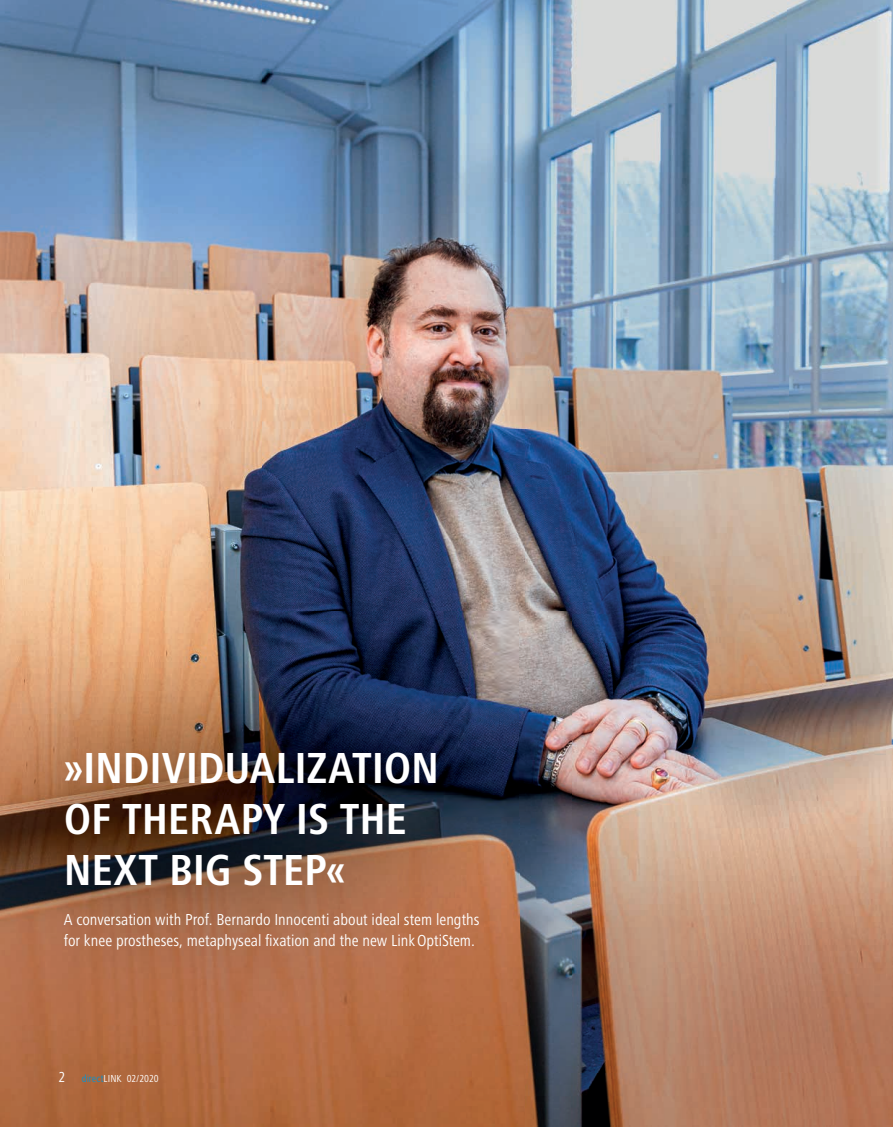
<style>
.page{position:relative;width:893px;height:1127px;background:#fff}
.page>*{position:absolute;margin:0;border:0;box-sizing:border-box;transform-origin:0 0}
.t1{font:700 condensed 45px/51px "Frutiger Next LT";letter-spacing:-.005em;color:#fff}
.t2{font:condensed 16.5px/21px "Frutiger Next LT";color:#fff}
.t3{font:condensed 10.5px "Frutiger Next LT";letter-spacing:.005em;color:#fff}
.s1{font-size:15px}
.s2{color:#0095d9}
</style>
<div class="page">
<img style="left:0;top:0;width:788px;height:429px">
<img style="left:788px;top:0;width:105px;height:1073px">
<img style="left:0;top:429px;width:525px;height:182px">
<img style="left:525px;top:429px;width:263px;height:215px">
<img style="left:571px;top:644px;width:217px;height:214px">
<img style="left:525px;top:858px;width:263px;height:215px">
<img style="left:0;top:1025px;width:525px;height:102px">
<img style="left:525px;top:1073px;width:368px;height:54px">
<img style="left:0;top:611px;width:571px;height:414px">
<h1 class="t1" style="left:64px;top:742px;width:377px">»INDIVIDUALIZATION<br>OF THERAPY IS THE<br>NEXT BIG STEP«</h1>
<p class="t2" style="left:64px;top:909px;width:417px">A conversation with Prof. Bernardo Innocenti about ideal stem lengths for knee prostheses, metaphyseal fixation and the new Link OptiStem.</p>
<p class="t3" style="left:58px;top:1073px;width:102px"><span class="s1">2</span> <span class="s2">direct</span>LINK 02/2020</p>
</div>
